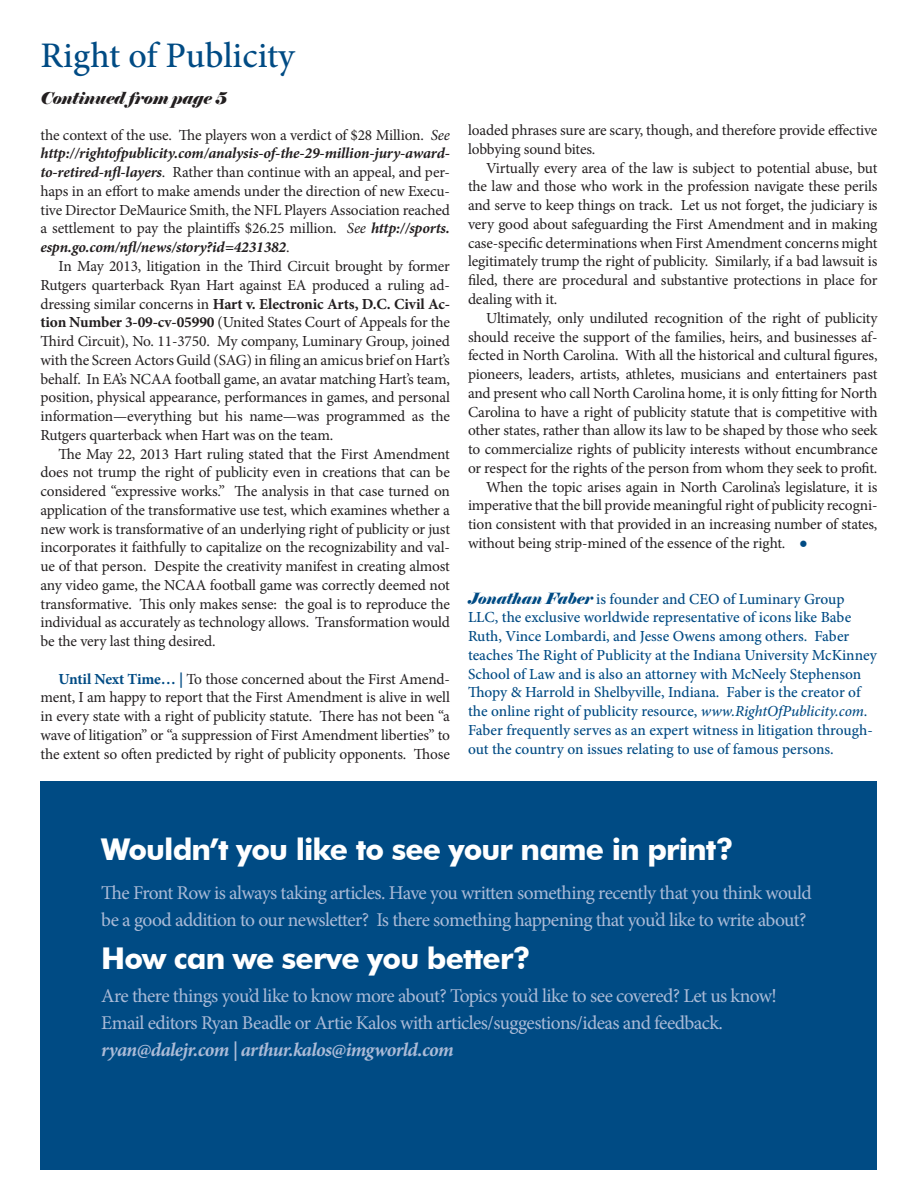
<style>
.page{position:relative;width:918px;height:1188px;background:#fff}
.page>*{position:absolute;margin:0;border:0;box-sizing:border-box;transform-origin:0 0}
.t1{font:500 36px "Minion Pro";color:#004b84}
.t2{font:700 30px "Futura BT";letter-spacing:-.03em;color:#fff}
.t3{font:19.5px/27px "Minion Pro";letter-spacing:-.03em;color:#abbbd7}
.t4{font:italic 700 19.5px "Minion Pro";letter-spacing:-.035em;color:#abbbd7}
.t5{font:italic 16.5px "Elephant";letter-spacing:-.01em;color:#231f20}
.t6{font:15.3px/18.8px "Minion Pro";letter-spacing:-.01em;color:#231f20;text-align:justify}
.t7{font:500 15.3px/18.8px "Minion Pro";letter-spacing:-.005em;color:#004b84}
.s1{font-style:italic}
.s2{font-weight:700;font-style:italic}
.s3{font-weight:700}
.s4{font-weight:700;color:#004b84}
.s5{font-size:24px;color:#004b84}
.s6{font-family:"Elephant";font-weight:400;font-style:italic}
</style>
<div class="page">
<div style="left:40px;top:781px;width:837px;height:389px;background:#004b84"></div>
<h1 class="t1" style="left:40px;top:31px;width:256px">Right of Publicity</h1>
<p class="t5" style="left:40px;top:88px;width:187px">Continued from page 5</p>
<p class="t6" style="left:40px;top:126px;width:411px">the context of the use. The players won a verdict of $28 Million. <span class="s1">See </span><span class="s2">http://rightofpublicity.com/analysis-of-the-29-million-jury-award&shy;to-retired-nfl-layers</span>. Rather than continue with an appeal, and per&shy;haps in an effort to make amends under the direction of new Execu&shy;tive Director DeMaurice Smith, the NFL Players Association reached a settlement to pay the plaintiffs $26.25 million. <span class="s1">See</span> <span class="s2">http://sports. espn.go.com/nfl/news/story?id=4231382</span>.</p>
<p class="t6" style="left:40px;top:257px;width:411px;text-indent:18px">In May 2013, litigation in the Third Circuit brought by former Rutgers quarterback Ryan Hart against EA produced a ruling ad&shy;dressing similar concerns in <span class="s3">Hart v. Electronic Arts, D.C. Civil Ac&shy;tion Number 3-09-cv-05990</span> (United States Court of Appeals for the Third Circuit), No. 11-3750. My company, Luminary Group, joined with the Screen Actors Guild (SAG) in filing an amicus brief on Hart’s behalf. In EA’s NCAA football game, an avatar matching Hart’s team, position, physical appearance, performances in games, and personal information—everything but his name—was programmed as the Rutgers quarterback when Hart was on the team.</p>
<p class="t6" style="left:40px;top:444px;width:411px;text-indent:18px">The May 22, 2013 Hart ruling stated that the First Amendment does not trump the right of publicity even in creations that can be considered “expressive works.” The analysis in that case turned on application of the transformative use test, which examines whether a new work is transformative of an underlying right of publicity or just incorporates it faithfully to capitalize on the recognizability and val&shy;ue of that person. Despite the creativity manifest in creating almost any video game, the NCAA football game was correctly deemed not transformative. This only makes sense: the goal is to reproduce the individual as accurately as technology allows. Transformation would be the very last thing desired.</p>
<p class="t6" style="left:40px;top:669px;width:411px;text-indent:18px"><span class="s4">Until Next Time… |</span> To those concerned about the First Amend&shy;ment, I am happy to report that the First Amendment is alive in well in every state with a right of publicity statute. There has not been “a wave of litigation” or “a suppression of First Amendment liberties” to the extent so often predicted by right of publicity opponents. Those</p>
<p class="t6" style="left:468px;top:121px;width:411px">loaded phrases sure are scary, though, and therefore provide effective lobbying sound bites.</p>
<p class="t6" style="left:468px;top:158px;width:411px;text-indent:18px">Virtually every area of the law is subject to potential abuse, but the law and those who work in the profession navigate these perils and serve to keep things on track. Let us not forget, the judiciary is very good about safeguarding the First Amendment and in making case-specific determinations when First Amendment concerns might legitimately trump the right of publicity. Similarly, if a bad lawsuit is filed, there are procedural and substantive protections in place for dealing with it.</p>
<p class="t6" style="left:486px;top:309px;width:393px">Ultimately, only undiluted recognition of the right of publicity</p>
<p class="t6" style="left:468px;top:327px;width:411px">should receive the support of the families, heirs, and businesses af-</p>
<p class="t6" style="left:468px;top:346px;width:411px">fected in North Carolina. With all the historical and cultural figures,</p>
<p class="t6" style="left:468px;top:365px;width:411px">pioneers, leaders, artists, athletes, musicians and entertainers past</p>
<p class="t6" style="left:468px;top:384px;width:411px">and present who call North Carolina home, it is only fitting for North</p>
<p class="t6" style="left:468px;top:402px;width:411px">Carolina to have a right of publicity statute that is competitive with</p>
<p class="t6" style="left:468px;top:421px;width:411px">other states, rather than allow its law to be shaped by those who seek</p>
<p class="t6" style="left:468px;top:440px;width:411px">to commercialize rights of publicity interests without encumbrance</p>
<p class="t6" style="left:468px;top:459px;width:411px">or respect for the rights of the person from whom they seek to profit.</p>
<p class="t6" style="left:486px;top:477px;width:393px">When the topic arises again in North Carolina’s legislature, it is</p>
<p class="t6" style="left:468px;top:496px;width:411px">imperative that the bill provide meaningful right of publicity recogni-</p>
<p class="t6" style="left:468px;top:515px;width:411px">tion consistent with that provided in an increasing number of states,</p>
<p class="t6" style="left:468px;top:534px;width:342px">without being strip-mined of the essence of the right. <span class="s5">•</span></p>
<p class="t7" style="left:468px;top:589px;width:410px"><span class="s6">Jonathan Faber</span> is founder and CEO of Luminary Group LLC, the exclusive worldwide representative of icons like Babe Ruth, Vince Lombardi, and Jesse Owens among others. Faber teaches The Right of Publicity at the Indiana University McKinney School of Law and is also an attorney with McNeely Stephenson Thopy &amp; Harrold in Shelbyville, Indiana. Faber is the creator of the online right of publicity resource, <span class="s1">www.RightOfPublicity.com</span>.<br>Faber frequently serves as an expert witness in litigation through&shy;out the country on issues relating to use of famous persons.</p>
<h2 class="t2" style="left:101px;top:831px;width:634px">Wouldn’t you like to see your name in print?</h2>
<p class="t3" style="left:101px;top:880px;width:712px">The Front Row is always taking articles. Have you written something recently that you think would be a good addition to our newsletter? Is there something happening that you’d like to write about?</p>
<h2 class="t2" style="left:101px;top:940px;width:431px">How can we serve you better?</h2>
<p class="t3" style="left:101px;top:983px;width:677px">Are there things you’d like to know more about? Topics you’d like to see covered? Let us know!<br>Email editors Ryan Beadle or Artie Kalos with articles/suggestions/ideas and feedback.</p>
<p class="t4" style="left:101px;top:1036px;width:354px">ryan@dalejr.com | arthur.kalos@imgworld.com</p>
</div>
